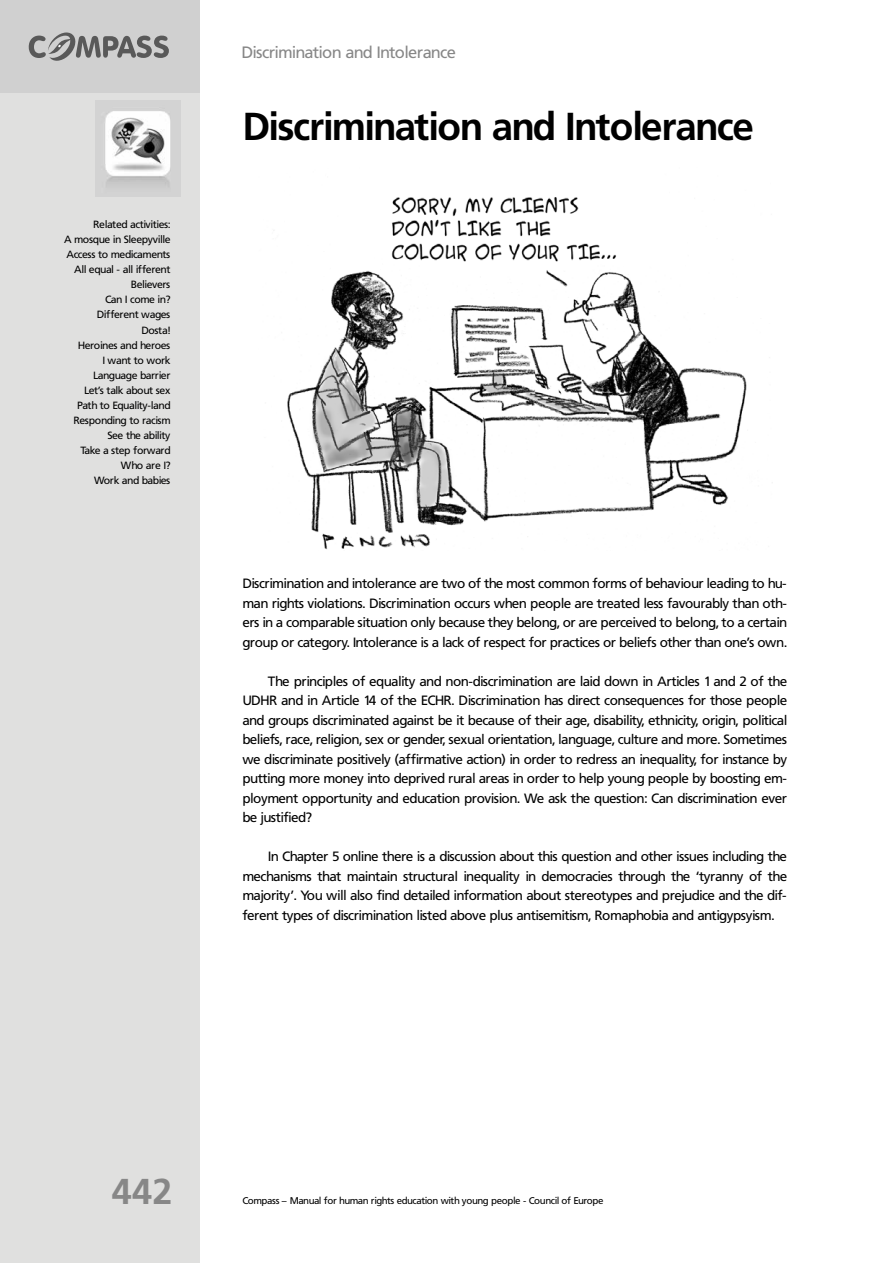
<style>
.page{position:relative;width:893px;height:1263px;background:#fff}
.page>*{position:absolute;margin:0;border:0;box-sizing:border-box;transform-origin:0 0}
.t1{font:700 39px "Frutiger PFL";letter-spacing:-.02em;color:#000}
.t2{font:700 36px "Frutiger PFL";color:#878787}
.t3{font:16.5px "Frutiger PFL";color:#878787}
.t4{font:13.5px/19.5px "Frutiger PFL";color:#000;text-align:justify}
.t5{font:10.5px/15px "Frutiger PFL";color:#000;text-align:right}
.t6{font:9.75px "Frutiger PFL";color:#000}
</style>
<div class="page">
<div style="left:0;top:0;width:200px;height:1263px;background:#e0e0df"></div>
<div style="left:0;top:0;width:200px;height:93px;background:#d0d0d0"></div>
<svg style="left:29px;top:32px;width:140px;height:29px"></svg>
<img style="left:287px;top:197px;width:460px;height:353px">
<img style="left:96px;top:100px;width:85px;height:96px">
<p class="t5" style="left:64px;top:217px;width:108px">Related activities:<br>A mosque in Sleepyville<br>Access to medicaments<br>All equal - all ifferent<br>Believers<br>Can I come in?<br>Different wages<br>Dosta!<br>Heroines and heroes<br>I want to work<br>Language barrier<br>Let’s talk about sex<br>Path to Equality-land<br>Responding to racism<br>See the ability<br>Take a step forward<br>Who are I?<br>Work and babies</p>
<p class="t3" style="left:242px;top:43px;width:215px">Discrimination and Intolerance</p>
<h1 class="t1" style="left:242px;top:103px;width:513px">Discrimination and Intolerance</h1>
<p class="t4" style="left:242px;top:574px;width:546px">Discrimination and intolerance are two of the most common forms of behaviour leading to hu&shy;man rights violations. Discrimination occurs when people are treated less favourably than oth&shy;ers in a comparable situation only because they belong, or are perceived to belong, to a certain group or category. Intolerance is a lack of respect for practices or beliefs other than one’s own.</p>
<p class="t4" style="left:242px;top:671px;width:546px;text-indent:26px">The principles of equality and non-discrimination are laid down in Articles 1 and 2 of the UDHR and in Article 14 of the ECHR. Discrimination has direct consequences for those people and groups discriminated against be it because of their age, disability, ethnicity, origin, political beliefs, race, religion, sex or gender, sexual orientation, language, culture and more. Sometimes we discriminate positively (affirmative action) in order to redress an inequality, for instance by putting more money into deprived rural areas in order to help young people by boosting em&shy;ployment opportunity and education provision. We ask the question: Can discrimination ever be justified?</p>
<p class="t4" style="left:242px;top:847px;width:546px;text-indent:26px">In Chapter 5 online there is a discussion about this question and other issues including the mechanisms that maintain structural inequality in democracies through the ‘tyranny of the majority’. You will also find detailed information about stereotypes and prejudice and the dif&shy;ferent types of discrimination listed above plus antisemitism, Romaphobia and antigypsyism.</p>
<h2 class="t2" style="left:112px;top:1170px;width:61px">442</h2>
<p class="t6" style="left:242px;top:1194px;width:362px">Compass – Manual for human rights education with young people - Council of Europe</p>
</div>
